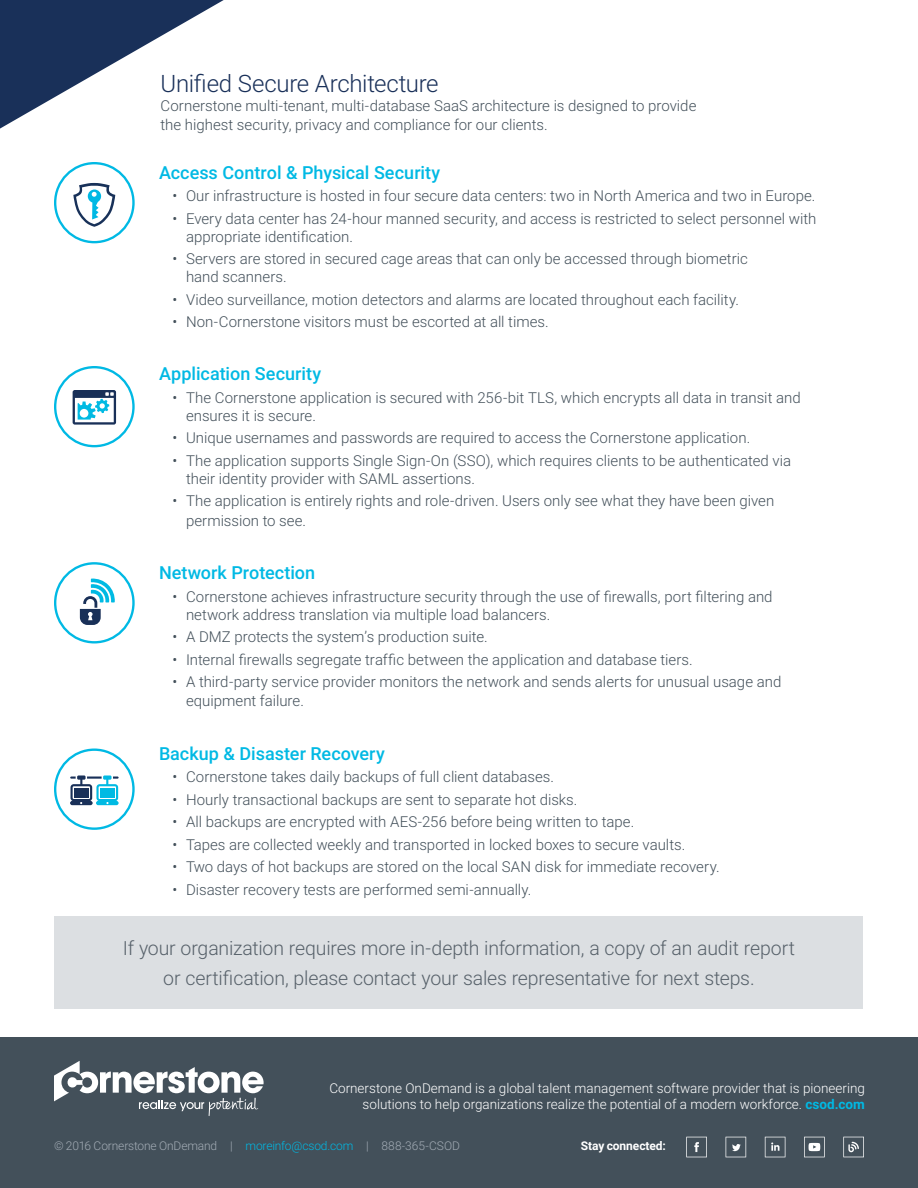
<style>
.page{position:relative;width:918px;height:1188px;background:#fff}
.page>*{position:absolute;margin:0;border:0;box-sizing:border-box;transform-origin:0 0}
.t1{font:300 24px "Roboto";letter-spacing:-.01em;color:#193059}
.t2{font:300 19.5px/30px "Roboto";letter-spacing:-.01em;color:#57616a;text-align:center}
.t3{font:500 18px "Roboto";color:#00b9e4}
.t4{font:300 15px/18px "Roboto";color:#43505a}
.t5{font:300 13.5px/16.5px "Roboto";color:#fff;text-align:right}
.t6{font:300 12px "Roboto";letter-spacing:-.01em;color:#a3acb5}
.t7{font:700 12px "Roboto";letter-spacing:-.005em;color:#fff}
.s1{font-weight:700;color:#00b9e4}
.s2{color:#00b9e4}
</style>
<div class="page">
<svg style="left:0;top:0;width:224px;height:129px"></svg>
<div style="left:55px;top:916px;width:808px;height:93px;background:#dcdfe2"></div>
<div style="left:0;top:1038px;width:918px;height:150px;background:#43505a"></div>
<svg style="left:54px;top:1061px;width:210px;height:55px"></svg>
<svg style="left:765px;top:1137px;width:20px;height:20px"></svg>
<svg style="left:804px;top:1137px;width:21px;height:20px"></svg>
<svg style="left:686px;top:1137px;width:21px;height:20px"></svg>
<svg style="left:726px;top:1137px;width:20px;height:20px"></svg>
<svg style="left:843px;top:1137px;width:21px;height:20px"></svg>
<div style="left:54px;top:162px;width:81px;height:81px;border:2px solid #00b9e4;border-radius:50%"></div>
<div style="left:54px;top:366px;width:81px;height:81px;border:2px solid #00b9e4;border-radius:50%"></div>
<div style="left:54px;top:562px;width:81px;height:81px;border:2px solid #00b9e4;border-radius:50%"></div>
<div style="left:54px;top:749px;width:81px;height:81px;border:2px solid #00b9e4;border-radius:50%"></div>
<svg style="left:70px;top:775px;width:49px;height:30px"></svg>
<svg style="left:80px;top:578px;width:35px;height:47px"></svg>
<svg style="left:73px;top:390px;width:43px;height:35px"></svg>
<svg style="left:73px;top:183px;width:42px;height:44px"></svg>
<h1 class="t1" style="left:160px;top:66px;width:280px">Unified Secure Architecture</h1>
<p class="t4" style="left:160px;top:95px;width:537px;line-height:19.5px">Cornerstone multi-tenant, multi-database SaaS architecture is designed to provide the highest security, privacy and compliance for our clients.</p>
<p class="t3" style="left:159px;top:160px;width:283px">Access Control &amp; Physical Security</p>
<p class="t4" style="left:172px;top:186px;width:645px">• Our infrastructure is hosted in four secure data centers: two in North America and two in Europe.</p>
<p class="t4" style="left:186px;top:209px;width:632px;text-indent:-14px">• Every data center has 24-hour manned security, and access is restricted to select personnel with appropriate identification.</p>
<p class="t4" style="left:186px;top:249px;width:563px;text-indent:-14px">• Servers are stored in secured cage areas that can only be accessed through biometric hand scanners.</p>
<p class="t4" style="left:172px;top:290px;width:568px">• Video surveillance, motion detectors and alarms are located throughout each facility.</p>
<p class="t4" style="left:172px;top:312px;width:378px">• Non-Cornerstone visitors must be escorted at all times.</p>
<p class="t3" style="left:159px;top:361px;width:164px">Application Security</p>
<p class="t4" style="left:186px;top:388px;width:616px;text-indent:-14px">• The Cornerstone application is secured with 256-bit TLS, which encrypts all data in transit and ensures it is secure.</p>
<p class="t4" style="left:172px;top:428px;width:579px">• Unique usernames and passwords are required to access the Cornerstone application.</p>
<p class="t4" style="left:186px;top:451px;width:607px;text-indent:-14px">• The application supports Single Sign-On (SSO), which requires clients to be authenticated via their identity provider with SAML assertions.</p>
<p class="t4" style="left:186px;top:491px;width:590px;line-height:19.4px;text-indent:-14px">• The application is entirely rights and role-driven. Users only see what they have been given permission to see.</p>
<p class="t3" style="left:159px;top:560px;width:158px">Network Protection</p>
<p class="t4" style="left:186px;top:587px;width:588px;text-indent:-14px">• Cornerstone achieves infrastructure security through the use of firewalls, port filtering and network address translation via multiple load balancers.</p>
<p class="t4" style="left:172px;top:627px;width:317px">• A DMZ protects the system’s production suite.</p>
<p class="t4" style="left:172px;top:650px;width:522px">• Internal firewalls segregate traffic between the application and database tiers.</p>
<p class="t4" style="left:186px;top:672px;width:597px;line-height:19.4px;text-indent:-14px">• A third-party service provider monitors the network and sends alerts for unusual usage and equipment failure.</p>
<p class="t3" style="left:159px;top:741px;width:227px">Backup &amp; Disaster Recovery</p>
<p class="t4" style="left:172px;top:767px;width:383px">• Cornerstone takes daily backups of full client databases.</p>
<p class="t4" style="left:172px;top:790px;width:407px">• Hourly transactional backups are sent to separate hot disks.</p>
<p class="t4" style="left:172px;top:812px;width:463px">• All backups are encrypted with AES-256 before being written to tape.</p>
<p class="t4" style="left:172px;top:835px;width:514px">• Tapes are collected weekly and transported in locked boxes to secure vaults.</p>
<p class="t4" style="left:172px;top:857px;width:549px">• Two days of hot backups are stored on the local SAN disk for immediate recovery.</p>
<p class="t4" style="left:172px;top:880px;width:360px">• Disaster recovery tests are performed semi-annually.</p>
<h2 class="t2" style="left:123px;top:932px;width:674px">If your organization requires more in-depth information, a copy of an audit report or certification, please contact your sales representative for next steps.</h2>
<p class="t5" style="left:329px;top:1079px;width:537px">Cornerstone OnDemand is a global talent management software provider that is pioneering solutions to help organizations realize the potential of a modern workforce. <span class="s1">csod.com</span></p>
<p class="t6" style="left:54px;top:1137px;width:407px">© 2016 Cornerstone OnDemand | <span class="s2">moreinfo@csod.com</span> | 888-365-CSOD</p>
<p class="t7" style="left:581px;top:1138px;width:87px">Stay connected:</p>
</div>
